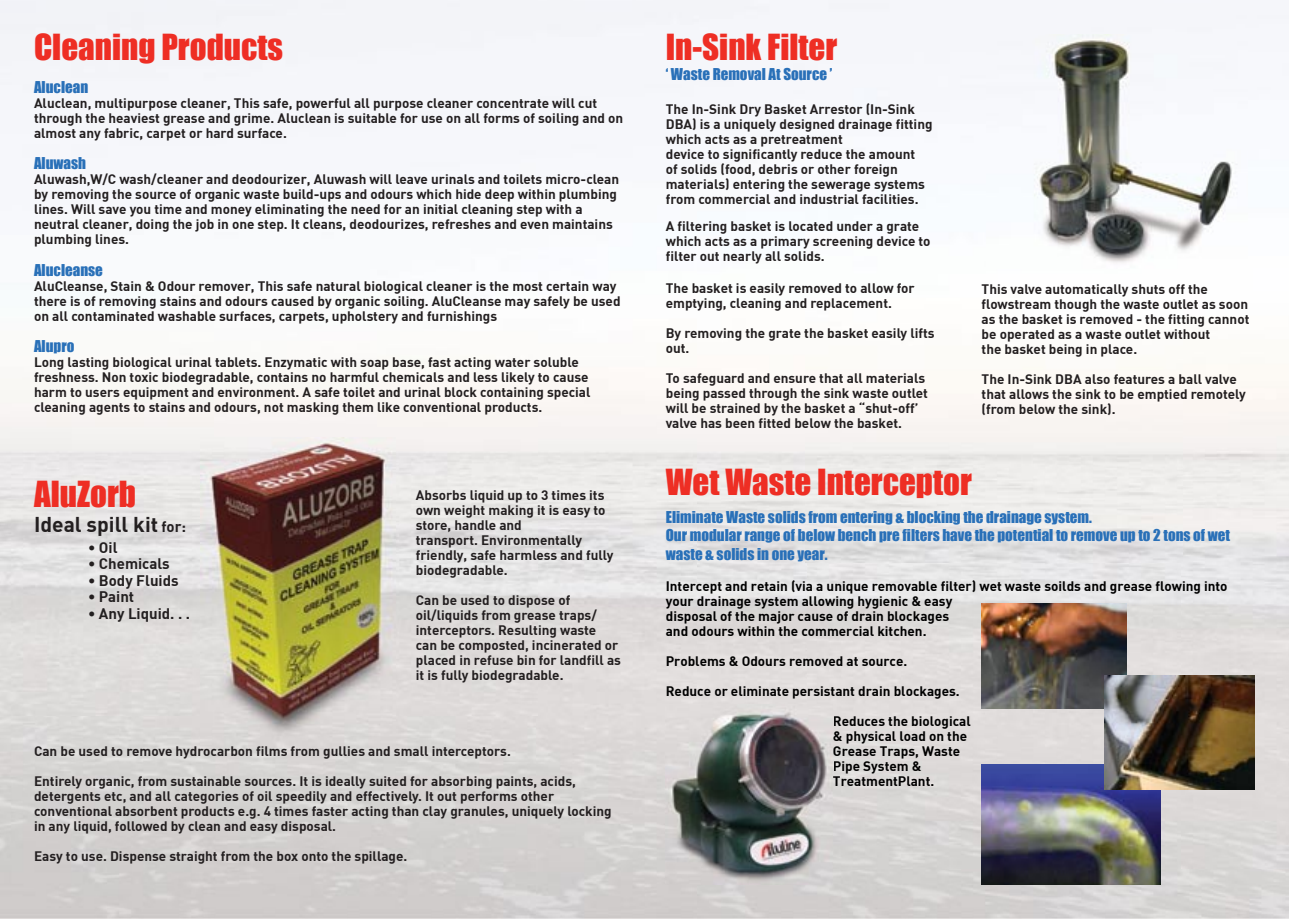
<style>
.page{position:relative;width:1289px;height:919px;background:#fff}
.page>*{position:absolute;margin:0;border:0;box-sizing:border-box;transform-origin:0 0}
.t1{font:33px "Impact";color:#ee2e24}
.t2{font:21px "DIN Bold";color:#231f20}
.t3{font:15px/18px "Impact";color:#2970b8}
.t4{font:15px "DIN Bold";color:#231f20}
.t5{font:13.5px/15px "DIN Bold";color:#231f20}
.t6{font:13.5px/15px "DIN Bold";color:#000}
.s1{font-size:15px}
</style>
<div class="page">
<img style="left:697px;top:868px;width:591px;height:50px">
<img style="left:806px;top:367px;width:374px;height:501px">
<img style="left:1180px;top:381px;width:108px;height:487px">
<img style="left:201px;top:438px;width:195px;height:309px">
<div style="left:834px;top:716px;width:136px;height:12px;background:#e1dddc"></div>
<div style="left:833px;top:731px;width:134px;height:12px;background:#dfdbda"></div>
<div style="left:833px;top:746px;width:127px;height:12px;background:#dddad8"></div>
<img style="left:834px;top:761px;width:87px;height:12px">
<img style="left:833px;top:776px;width:100px;height:10px">
<img style="left:665px;top:704px;width:168px;height:180px">
<img style="left:981px;top:603px;width:145px;height:105px">
<img style="left:981px;top:764px;width:178px;height:120px">
<img style="left:1104px;top:675px;width:150px;height:114px">
<img style="left:997px;top:34px;width:250px;height:229px">
<h1 class="t1" style="left:34px;top:22px;width:250px">Cleaning Products</h1>
<h1 class="t1" style="left:665px;top:22px;width:173px">In-Sink Filter</h1>
<p class="t3" style="left:665px;top:65px;width:168px">‘ Waste Removal At Source ’</p>
<p class="t3" style="left:34px;top:77px;width:56px">Aluclean</p>
<p class="t5" style="left:34px;top:95px;width:590px">Aluclean, multipurpose cleaner, This safe, powerful all purpose cleaner concentrate will cut through the heaviest grease and grime. Aluclean is suitable for use on all forms of soiling and on almost any fabric, carpet or hard surface.</p>
<p class="t3" style="left:34px;top:154px;width:54px">Aluwash</p>
<p class="t5" style="left:34px;top:171px;width:586px">Aluwash,W/C wash/cleaner and deodourizer, Aluwash will leave urinals and toilets micro-clean by removing the source of organic waste build-ups and odours which hide deep within plumbing lines. Will save you time and money eliminating the need for an initial cleaning step with a neutral cleaner, doing the job in one step. It cleans, deodourizes, refreshes and even maintains plumbing lines.</p>
<p class="t3" style="left:34px;top:260px;width:70px">Alucleanse</p>
<p class="t5" style="left:34px;top:278px;width:588px">AluCleanse, Stain &amp; Odour remover, This safe natural biological cleaner is the most certain way there is of removing stains and odours caused by organic soiling. AluCleanse may safely be used on all contaminated washable surfaces, carpets, upholstery and furnishings</p>
<p class="t3" style="left:34px;top:337px;width:42px">Alupro</p>
<p class="t5" style="left:34px;top:354px;width:558px">Long lasting biological urinal tablets. Enzymatic with soap base, fast acting water soluble freshness. Non toxic biodegradable, contains no harmful chemicals and less likely to cause harm to users equipment and environment. A safe toilet and urinal block containing special cleaning agents to stains and odours, not masking them like conventional products.</p>
<p class="t5" style="left:665px;top:101px;width:268px">The In-Sink Dry Basket Arrestor (In-Sink DBA) is a uniquely designed drainage fitting which acts as a pretreatment<br>device to significantly reduce the amount<br>of solids (food, debris or other foreign materials) entering the sewerage systems from commercial and industrial facilities.</p>
<p class="t5" style="left:665px;top:218px;width:266px">A filtering basket is located under a grate which acts as a primary screening device to filter out nearly all solids.</p>
<p class="t5" style="left:665px;top:279px;width:250px">The basket is easily removed to allow for emptying, cleaning and replacement.</p>
<p class="t5" style="left:665px;top:324px;width:270px">By removing the grate the basket easily lifts out.</p>
<p class="t5" style="left:665px;top:369px;width:264px">To safeguard and ensure that all materials being passed through the sink waste outlet will be strained by the basket a “shut-off’ valve has been fitted below the basket.</p>
<p class="t5" style="left:981px;top:281px;width:269px">This valve automatically shuts off the flowstream though the waste outlet as soon as the basket is removed - the fitting cannot be operated as a waste outlet without<br>the basket being in place.</p>
<p class="t5" style="left:981px;top:371px;width:266px">The In-Sink DBA also features a ball valve that allows the sink to be emptied remotely (from below the sink).</p>
<h1 class="t1" style="left:34px;top:469px;width:103px">AluZorb</h1>
<h2 class="t2" style="left:34px;top:510px;width:154px">Ideal spill kit <span class="s1">for:</span></h2>
<p class="t4" style="left:88px;top:537px;width:31px">• Oil</p>
<p class="t4" style="left:88px;top:554px;width:83px">• Chemicals</p>
<p class="t4" style="left:88px;top:570px;width:92px">• Body Fluids</p>
<p class="t4" style="left:88px;top:587px;width:48px">• Paint</p>
<p class="t4" style="left:88px;top:603px;width:104px">• Any Liquid. . .</p>
<p class="t5" style="left:416px;top:486px;width:199px">Absorbs liquid up to 3 times its own weight making it is easy to store, handle and<br>transport. Environmentally friendly, safe harmless and fully biodegradable.</p>
<p class="t5" style="left:416px;top:591px;width:207px">Can be used to dispose of oil/liquids from grease traps/ interceptors. Resulting waste can be composted, incinerated or placed in refuse bin for landfill as it is fully biodegradable.</p>
<p class="t5" style="left:34px;top:742px;width:478px">Can be used to remove hydrocarbon films from gullies and small interceptors.</p>
<p class="t5" style="left:34px;top:772px;width:579px">Entirely organic, from sustainable sources. It is ideally suited for absorbing paints, acids, detergents etc, and all categories of oil speedily and effectively. It out performs other conventional absorbent products e.g. 4 times faster acting than clay granules, uniquely locking in any liquid, followed by clean and easy disposal.</p>
<p class="t5" style="left:34px;top:847px;width:375px">Easy to use. Dispense straight from the box onto the spillage.</p>
<h1 class="t1" style="left:665px;top:456px;width:307px">Wet Waste Interceptor</h1>
<p class="t3" style="left:665px;top:508px;width:566px">Eliminate Waste solids from entering &amp; blocking the drainage system.<br>Our modular range of below bench pre filters have the potential to remove up to 2 tons of wet waste &amp; solids in one year.</p>
<p class="t6" style="left:665px;top:578px;width:563px">Intercept and retain (via a unique removable filter) wet waste soilds and grease flowing into your drainage system allowing hygienic &amp; easy<br>disposal of the major cause of drain blockages<br>and odours within the commercial kitchen.</p>
<p class="t6" style="left:665px;top:653px;width:243px">Problems &amp; Odours removed at source.</p>
<p class="t6" style="left:665px;top:683px;width:295px">Reduce or eliminate persistant drain blockages.</p>
<p class="t6" style="left:833px;top:713px;width:139px">Reduces the biological &amp; physical load on the<br>Grease Traps, Waste<br>Pipe System &amp;<br>TreatmentPlant.</p>
</div>
